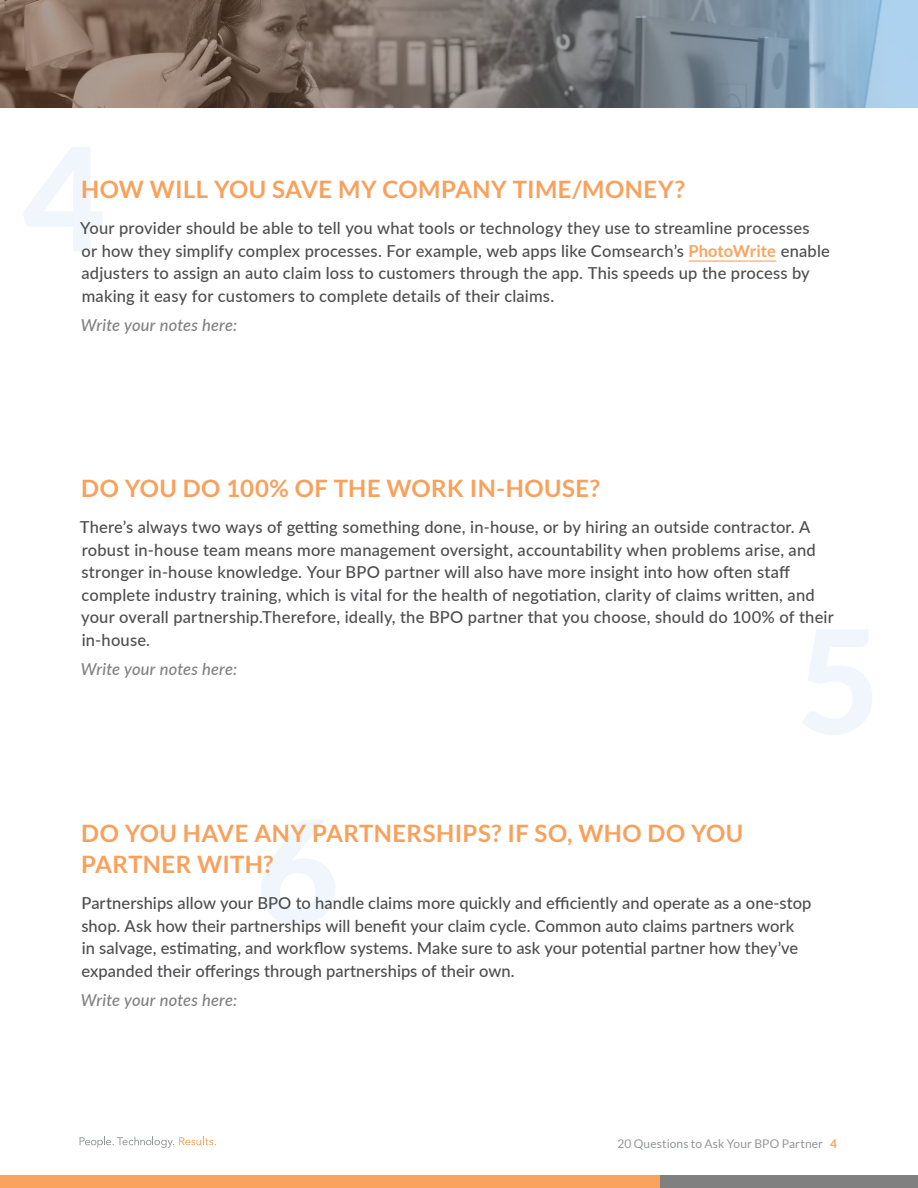
<style>
.page{position:relative;width:918px;height:1188px;background:#fff}
.page>*{position:absolute;margin:0;border:0;box-sizing:border-box;transform-origin:0 0}
.t1{font:700 24px/31.5px "Lato";letter-spacing:.02em;color:#f8a15d}
.t2{font:500 16.5px/22.5px "Lato";letter-spacing:.01em;color:#4d4d4f}
.t3{font:italic 500 16.5px "Lato";letter-spacing:.01em;color:#808080}
.t4{font:12px "Lato";letter-spacing:.01em;color:#949699}
.s1{font-weight:700;color:#faa35e}
</style>
<div class="page">
<svg style="left:802px;top:630px;width:70px;height:105px"></svg>
<svg style="left:23px;top:147px;width:79px;height:104px"></svg>
<svg style="left:261px;top:820px;width:74px;height:105px"></svg>
<img style="left:0;top:0;width:918px;height:108px">
<svg style="left:80px;top:1137px;width:136px;height:11px"></svg>
<div style="left:0;top:1176px;width:664px;height:12px;background:#f9a35f"></div>
<div style="left:660px;top:1176px;width:258px;height:12px;background:#808080"></div>
<hr style="left:689px;top:260px;width:87px;height:2px;background:#faa35e">
<h1 class="t1" style="left:81px;top:173px;width:605px">HOW WILL YOU SAVE MY COMPANY TIME/MONEY?</h1>
<p class="t2" style="left:80px;top:216px;width:751px">Your provider should be able to tell you what tools or technology they use to streamline processes<br>or how they simplify complex processes. For example, web apps like Comsearch’s <span class="s1">PhotoWrite</span> enable adjusters to assign an auto claim loss to customers through the app. This speeds up the process by making it easy for customers to complete details of their claims.</p>
<p class="t3" style="left:81px;top:313px;width:158px">Write your notes here:</p>
<h1 class="t1" style="left:81px;top:472px;width:520px">DO YOU DO 100% OF THE WORK IN-HOUSE?</h1>
<p class="t2" style="left:80px;top:515px;width:756px">There’s always two ways of getting something done, in-house, or by hiring an outside contractor. A robust in-house team means more management oversight, accountability when problems arise, and stronger in-house knowledge. Your BPO partner will also have more insight into how often staff complete industry training, which is vital for the health of negotiation, clarity of claims written, and your overall partnership.Therefore, ideally, the BPO partner that you choose, should do 100% of their in-house.</p>
<p class="t3" style="left:81px;top:657px;width:158px">Write your notes here:</p>
<h1 class="t1" style="left:81px;top:817px;width:664px">DO YOU HAVE ANY PARTNERSHIPS? IF SO, WHO DO YOU<br>PARTNER WITH?</h1>
<p class="t2" style="left:81px;top:891px;width:732px">Partnerships allow your BPO to handle claims more quickly and efficiently and operate as a one-stop shop. Ask how their partnerships will benefit your claim cycle. Common auto claims partners work in salvage, estimating, and workflow systems. Make sure to ask your potential partner how they’ve expanded their offerings through partnerships of their own.</p>
<p class="t3" style="left:81px;top:988px;width:158px">Write your notes here:</p>
<p class="t4" style="left:617px;top:1137px;width:221px">20 Questions to Ask Your BPO Partner <span class="s1">4</span></p>
</div>
